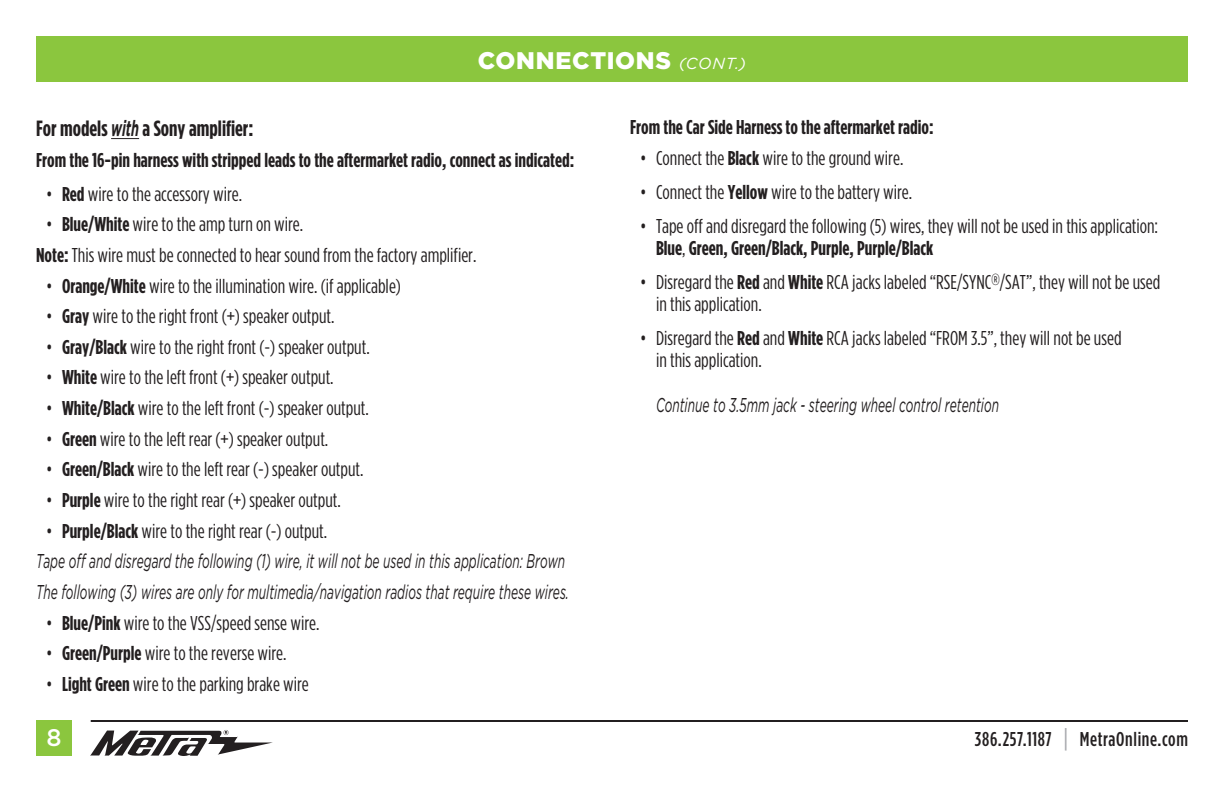
<style>
.page{position:relative;width:1224px;height:792px;background:#fff}
.page>*{position:absolute;margin:0;border:0;box-sizing:border-box;transform-origin:0 0}
.t1{font:900 24px "Gotham";letter-spacing:.03em;color:#fff}
.t2{font:500 24px "Gotham";color:#fff}
.t3{font:700 22px "Gotham Condensed";color:#231f20}
.t4{font:20px/22px "Gotham Condensed";color:#231f20}
.t5{font:italic 20px/30.6px "Gotham";color:#231f20;scale:.6 1}
.t6{font:700 20px "Gotham Condensed";color:#231f20}
.t7{font:500 20px "Gotham Condensed";letter-spacing:.03em;color:#231f20}
.s1{font-weight:400;font-style:italic;font-size:16px}
.s2{font-family:"Gotham";font-style:italic}
.s3{font-weight:700}
.s4{font-size:26px;color:#a8a9ad}
</style>
<div class="page">
<svg style="left:90px;top:730px;width:183px;height:26px"></svg>
<hr style="left:91px;top:720px;width:1097px;height:2px;background:#231f20">
<div style="left:36px;top:36px;width:1152px;height:45px;background:#8bc63e"></div>
<div style="left:36px;top:720px;width:36px;height:36px;background:#8bc63e"></div>
<svg style="left:111px;top:138px;width:28px;height:1px"></svg>
<p class="t1" style="left:478px;top:46px;width:270px">CONNECTIONS <span class="s1">(CONT.)</span></p>
<p class="t3" style="left:36px;top:116px;width:219px">For models <span class="s2">with</span> a Sony amplifier:</p>
<p class="t6" style="left:36px;top:148px;width:540px">From the 16-pin harness with stripped leads to the aftermarket radio, connect as indicated:</p>
<p class="t4" style="left:46px;top:182px;width:198px">• <span class="s3">Red</span> wire to the accessory wire.</p>
<p class="t4" style="left:36px;top:209px;width:442px;line-height:30.6px;text-indent:10px">• <span class="s3">Blue/White</span> wire to the amp turn on wire.<br><span class="s3">Note:</span> This wire must be connected to hear sound from the factory amplifier.</p>
<p class="t4" style="left:46px;top:274px;width:357px">• <span class="s3">Orange/White</span> wire to the illumination wire. (if applicable)</p>
<p class="t4" style="left:46px;top:305px;width:290px">• <span class="s3">Gray</span> wire to the right front (+) speaker output.</p>
<p class="t4" style="left:46px;top:336px;width:325px">• <span class="s3">Gray/Black</span> wire to the right front (-) speaker output.</p>
<p class="t4" style="left:46px;top:366px;width:289px">• <span class="s3">White</span> wire to the left front (+) speaker output.</p>
<p class="t4" style="left:46px;top:397px;width:324px">• <span class="s3">White/Black</span> wire to the left front (-) speaker output.</p>
<p class="t4" style="left:46px;top:427px;width:284px">• <span class="s3">Green</span> wire to the left rear (+) speaker output.</p>
<p class="t4" style="left:46px;top:458px;width:319px">• <span class="s3">Green/Black</span> wire to the left rear (-) speaker output.</p>
<p class="t4" style="left:46px;top:489px;width:296px">• <span class="s3">Purple</span> wire to the right rear (+) speaker output.</p>
<p class="t4" style="left:46px;top:519px;width:283px">• <span class="s3">Purple/Black</span> wire to the right rear (-) output.</p>
<p class="t5" style="left:36px;top:546px;width:890px">Tape off and disregard the following (1) wire, it will not be used in this application: Brown<br>The following (3) wires are only for multimedia/navigation radios that require these wires.</p>
<p class="t4" style="left:46px;top:611px;width:275px">• <span class="s3">Blue/Pink</span> wire to the VSS/speed sense wire.</p>
<p class="t4" style="left:46px;top:642px;width:242px">• <span class="s3">Green/Purple</span> wire to the reverse wire.</p>
<p class="t4" style="left:46px;top:673px;width:264px">• <span class="s3">Light Green</span> wire to the parking brake wire</p>
<p class="t6" style="left:630px;top:116px;width:305px">From the Car Side Harness to the aftermarket radio:</p>
<p class="t4" style="left:640px;top:146px;width:265px">• Connect the <span class="s3">Black</span> wire to the ground wire.</p>
<p class="t4" style="left:640px;top:180px;width:274px">• Connect the <span class="s3">Yellow</span> wire to the battery wire.</p>
<p class="t4" style="left:656px;top:214px;width:504px;text-indent:-16px">• Tape off and disregard the following (5) wires, they will not be used in this application:<br><span class="s3">Blue</span>, <span class="s3">Green, Green/Black, Purple, Purple/Black</span></p>
<p class="t4" style="left:656px;top:270px;width:506px;text-indent:-16px">• Disregard the <span class="s3">Red</span> and <span class="s3">White</span> RCA jacks labeled “RSE/SYNC<sup>®</sup>/SAT”, they will not be used in this application.</p>
<p class="t4" style="left:656px;top:326px;width:467px;text-indent:-16px">• Disregard the <span class="s3">Red</span> and <span class="s3">White</span> RCA jacks labeled “FROM 3.5”, they will not be used in this application.</p>
<p class="t5" style="left:656px;top:389px;width:573px">Continue to 3.5mm jack - steering wheel control retention</p>
<p class="t2" style="left:46px;top:724px;width:17px">8</p>
<p class="t7" style="left:975px;top:728px;width:215px">386.257.1187 <span class="s4">|</span> MetraOnline.com</p>
</div>
